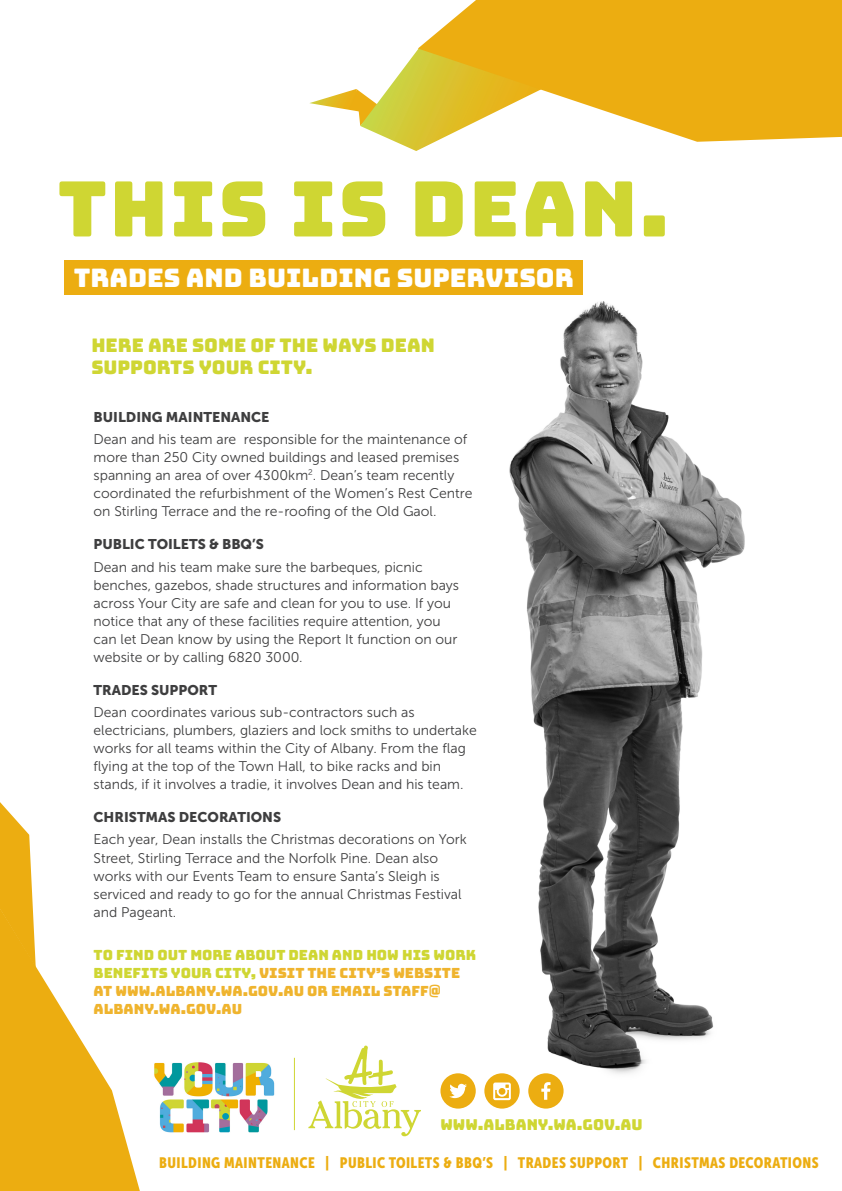
<style>
.page{position:relative;width:842px;height:1191px;background:#fff}
.page>*{position:absolute;margin:0;border:0;box-sizing:border-box;transform-origin:0 0}
.t1{font:76.4px "Bungee";letter-spacing:.03em;color:#cfd633}
.t2{font:25.5px "Bungee";color:#fff}
.Paragraph_Style_1{font:18.7px/22.2px "Bungee";color:#cfd633}
.Subhead_2{font:15px "Museo Sans Cond 900";letter-spacing:.03em;color:#ecad11}
.Paragraph_Style_1-2{font:15px "Bungee";color:#cfd633}
.Council_body_copy{font:14px/18px "Museo Sans 300";color:#3e3e3f}
.Bold{font:14px/18px "Bungee";color:#efb42e}
.Subheads{font:14px "Museo Sans 900";color:#3e3e3f}
.Council_body_copy-2{font:14px "Museo Sans 900";color:#3e3e3f}
.s1{color:#cfd633}
</style>
<div class="page">
<div style="left:64px;top:260px;width:519px;height:35px;background:#ecad11"></div>
<img style="left:509px;top:301px;width:236px;height:773px">
<svg style="left:309px;top:49px;width:126px;height:102px"></svg>
<svg style="left:418px;top:0;width:424px;height:142px;background:#edba35"></svg>
<svg style="left:308px;top:1045px;width:113px;height:91px"></svg>
<hr style="left:294px;top:1057px;width:1px;height:73px;background:#cfd633">
<img style="left:154px;top:1062px;width:121px;height:71px">
<svg style="left:0;top:802px;width:30px;height:43px"></svg>
<svg style="left:0;top:845px;width:140px;height:346px;fill:#ecad11"></svg>
<svg style="left:440px;top:1073px;width:36px;height:35px"></svg>
<svg style="left:484px;top:1073px;width:36px;height:35px"></svg>
<svg style="left:528px;top:1073px;width:36px;height:35px"></svg>
<p class="t1" style="left:57px;top:165px;width:613px">THIS IS DEAN.</p>
<p class="t2" style="left:74px;top:263px;width:502px">TRADES AND BUILDING SUPERVISOR</p>
<p class="Paragraph_Style_1" style="left:91px;top:334px;width:345px">HERE ARE SOME OF THE WAYS DEAN<br>SUPPORTS YOUR CITY.</p>
<p class="Subheads" style="left:94px;top:409px;width:177px">BUILDING MAINTENANCE</p>
<p class="Council_body_copy" style="left:94px;top:430px;width:381px">Dean and his team are responsible for the maintenance of more than 250 City owned buildings and leased premises spanning an area of over 4300km<sup>2</sup>. Dean’s team recently coordinated the refurbishment of the Women’s Rest Centre on Stirling Terrace and the re-roofing of the Old Gaol.</p>
<p class="Subheads" style="left:94px;top:536px;width:172px">PUBLIC TOILETS &amp; BBQ’S</p>
<p class="Council_body_copy" style="left:94px;top:558px;width:367px">Dean and his team make sure the barbeques, picnic benches, gazebos, shade structures and information bays across Your City are safe and clean for you to use. If you notice that any of these facilities require attention, you can let Dean know by using the Report It function on our website or by calling 6820 3000.</p>
<p class="Subheads" style="left:94px;top:682px;width:125px">TRADES SUPPORT</p>
<p class="Council_body_copy" style="left:94px;top:703px;width:385px">Dean coordinates various sub-contractors such as electricians, plumbers, glaziers and lock smiths to undertake works for all teams within the City of Albany. From the flag flying at the top of the Town Hall, to bike racks and bin stands, if it involves a tradie, it involves Dean and his team.</p>
<p class="Council_body_copy-2" style="left:94px;top:809px;width:189px">CHRISTMAS DECORATIONS</p>
<p class="Council_body_copy" style="left:94px;top:830px;width:375px">Each year, Dean installs the Christmas decorations on York Street, Stirling Terrace and the Norfolk Pine. Dean also works with our Events Team to ensure Santa’s Sleigh is serviced and ready to go for the annual Christmas Festival and Pageant.</p>
<p class="Bold" style="left:94px;top:945px;width:384px"><span class="s1">TO FIND OUT MORE ABOUT DEAN AND HOW HIS WORK BENEFITS YOUR CITY,</span> VISIT THE CITY’S WEBSITE AT WWW.ALBANY.WA.GOV.AU OR EMAIL STAFF@ ALBANY.WA.GOV.AU</p>
<p class="Paragraph_Style_1-2" style="left:440px;top:1115px;width:204px">WWW.ALBANY.WA.GOV.AU</p>
<p class="Subhead_2" style="left:159px;top:1154px;width:661px">BUILDING MAINTENANCE | PUBLIC TOILETS &amp; BBQ’S | TRADES SUPPORT | CHRISTMAS DECORATIONS</p>
</div>
